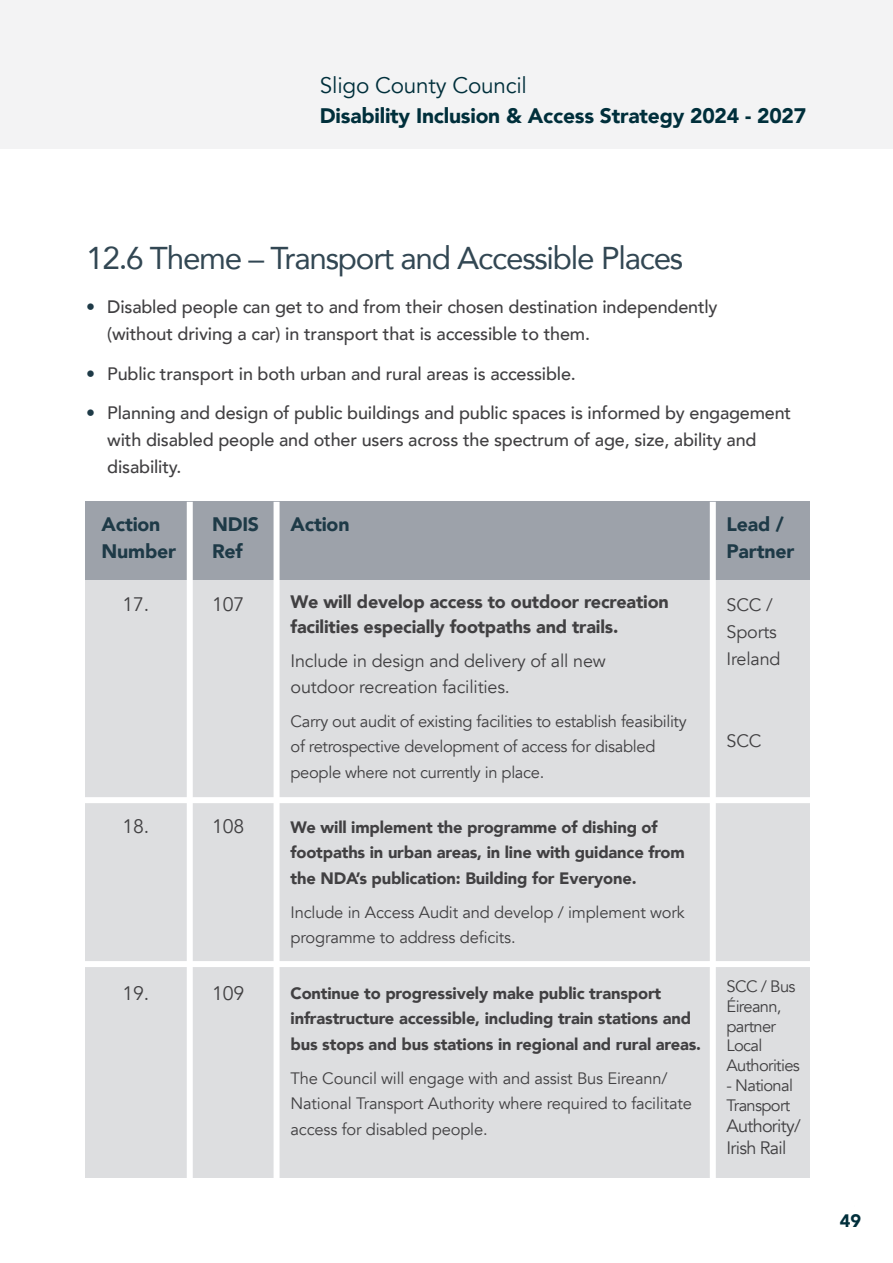
<style>
.page{position:relative;width:893px;height:1263px;background:#fff}
.page>*{position:absolute;margin:0;border:0;box-sizing:border-box;transform-origin:0 0}
.t1{font:31.5px "Avenir";letter-spacing:-.04em;color:#324753}
.t2{font:22.5px "Avenir";letter-spacing:-.01em;color:#002f3b}
.t3{font:900 21px "Avenir";letter-spacing:-.01em;color:#002f3b}
.t4{font:900 19.5px/27px "Avenir";letter-spacing:-.01em;color:#1e3a47}
.t5{font:19.5px "Avenir";letter-spacing:-.01em;color:#414042}
.t6{font:500 18px/27px "Avenir";letter-spacing:-.01em;color:#414042}
.t7{font:18px/27px "Avenir";letter-spacing:-.01em;color:#414042}
.t8{font:900 18px/25.5px "Avenir";letter-spacing:-.01em;color:#414042}
.t9{font:18px/21.6px "Avenir";letter-spacing:-.04em;color:#414042}
.t10{font:900 18px "Avenir";color:#002f3b}
.t11{font:16.5px/25.5px "Avenir";letter-spacing:-.02em;color:#414042}
.t12{font:900 16.5px/25.5px "Avenir";letter-spacing:-.01em;color:#414042}
.t13{font:16.5px/19.8px "Avenir";letter-spacing:-.04em;color:#414042}
.s1{color:#1e3a47}
</style>
<div class="page">
<div style="left:0;top:0;width:893px;height:149px;background:#f3f3f4"></div>
<div style="left:85px;top:502px;width:724px;height:79px;background:#9da2aa"></div>
<div style="left:85px;top:581px;width:724px;height:597px;background:#dddee0"></div>
<div style="left:187px;top:502px;width:6px;height:680px;background:#fff"></div>
<div style="left:274px;top:502px;width:6px;height:680px;background:#fff"></div>
<div style="left:710px;top:502px;width:6px;height:680px;background:#fff"></div>
<div style="left:71px;top:797px;width:748px;height:6px;background:#fff"></div>
<div style="left:74px;top:961px;width:749px;height:6px;background:#fff"></div>
<p class="t2" style="left:320px;top:72px;width:208px">Sligo County Council</p>
<p class="t3" style="left:320px;top:98px;width:488px">Disability Inclusion &amp; Access Strategy 2024 - 2027</p>
<h1 class="t1" style="left:86px;top:233px;width:599px">12.6 Theme – Transport and Accessible Places</h1>
<p class="t6" style="left:107px;top:292px;width:612px;text-indent:-21px"><span class="s1">•</span> Disabled people can get to and from their chosen destination independently (without driving a car) in transport that is accessible to them.</p>
<p class="t6" style="left:86px;top:359px;width:491px"><span class="s1">•</span> Public transport in both urban and rural areas is accessible.</p>
<p class="t6" style="left:107px;top:399px;width:685px;text-indent:-21px"><span class="s1">•</span> Planning and design of public buildings and public spaces is informed by engagement with disabled people and other users across the spectrum of age, size, ability and disability.</p>
<p class="t4" style="left:102px;top:510px;width:76px">Action<br>Number</p>
<p class="t5" style="left:122px;top:592px;width:28px">17.</p>
<p class="t5" style="left:122px;top:815px;width:28px">18.</p>
<p class="t5" style="left:122px;top:982px;width:28px">19.</p>
<p class="t4" style="left:212px;top:510px;width:49px">NDIS<br>Ref</p>
<p class="t5" style="left:212px;top:592px;width:34px">107</p>
<p class="t5" style="left:212px;top:815px;width:34px">108</p>
<p class="t5" style="left:212px;top:982px;width:34px">109</p>
<p class="t4" style="left:291px;top:510px;width:60px">Action</p>
<p class="t8" style="left:291px;top:588px;width:380px">We will develop access to outdoor recreation facilities especially footpaths and trails.</p>
<p class="t7" style="left:291px;top:648px;width:317px;line-height:25.5px">Include in design and delivery of all new outdoor recreation facilities.</p>
<p class="t11" style="left:291px;top:708px;width:398px">Carry out audit of existing facilities to establish feasibility of retrospective development of access for disabled people where not currently in place.</p>
<p class="t12" style="left:291px;top:814px;width:396px">We will implement the programme of dishing of footpaths in urban areas, in line with guidance from the NDA’s publication: Building for Everyone.</p>
<p class="t11" style="left:291px;top:900px;width:396px">Include in Access Audit and develop / implement work programme to address deficits.</p>
<p class="t12" style="left:291px;top:980px;width:412px">Continue to progressively make public transport infrastructure accessible, including train stations and bus stops and bus stations in regional and rural areas.</p>
<p class="t11" style="left:291px;top:1065px;width:403px">The Council will engage with and assist Bus Eireann/<br>National Transport Authority where required to facilitate access for disabled people.</p>
<p class="t4" style="left:726px;top:510px;width:69px">Lead /<br>Partner</p>
<p class="t7" style="left:726px;top:591px;width:55px">SCC /<br>Sports<br>Ireland</p>
<p class="t7" style="left:726px;top:727px;width:36px">SCC</p>
<p class="t13" style="left:726px;top:977px;width:75px">SCC / Bus<br>Éireann, partner<br>Local<br>Authorities</p>
<p class="t13" style="left:726px;top:1076px;width:68px">- National<br>Transport</p>
<p class="t9" style="left:726px;top:1116px;width:76px">Authority/<br>Irish Rail</p>
<p class="t10" style="left:840px;top:1205px;width:23px">49</p>
</div>
